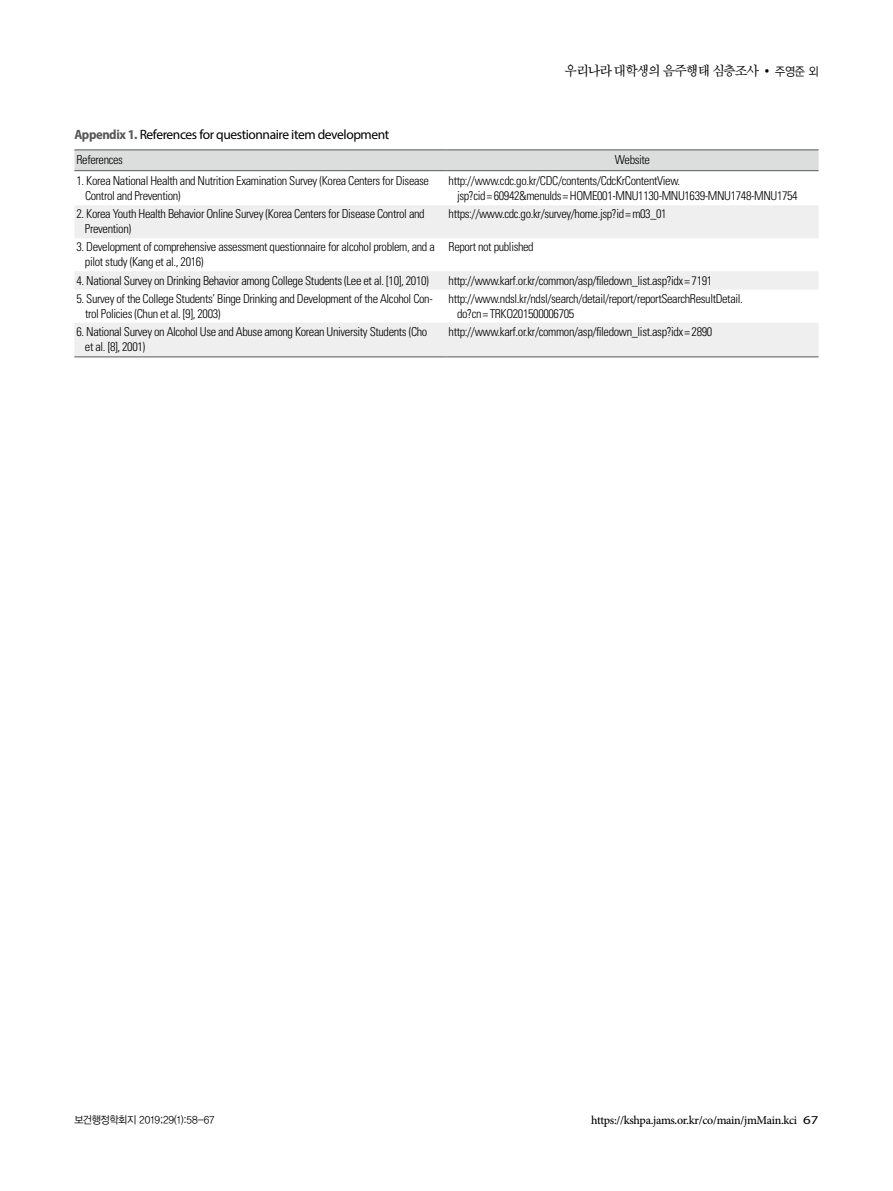
<style>
.page{position:relative;width:893px;height:1191px;background:#fff}
.page>*{position:absolute;margin:0;border:0;box-sizing:border-box;transform-origin:0 0}
.t1{font:14.25px "San Sw M";letter-spacing:-.05em;color:#000;scale:.95 1}
.t2{font:13.5px "Myriad Pro";letter-spacing:-.03em;color:#000}
.t3{font:300 condensed 12.3px/14.7px "Univers LT Std";letter-spacing:-.03em;color:#000}
.t4{font:500 12px "Minion Pro";letter-spacing:-.025em;color:#000}
.t5{font:10.5px "YDIYGO320";letter-spacing:-.035em;color:#000;scale:.95 1}
.s1{font-family:"Dotum"}
.s2{font-family:"YDIYGO320";font-size:12px}
.s3{font-weight:700;font-stretch:semi-condensed;color:#595757}
.s4{font-family:"Myriad Pro";font-weight:400}
</style>
<div class="page">
<div style="left:74px;top:151px;width:745px;height:19px;background:#dcdddd"></div>
<svg style="left:75px;top:205px;width:743px;height:151px;fill:#efefef"></svg>
<hr style="left:74px;top:150px;width:372px;height:1px;background:#595757">
<hr style="left:446px;top:150px;width:373px;height:1px;background:#595757">
<hr style="left:74px;top:170px;width:372px;height:1px;background:#595757">
<hr style="left:446px;top:170px;width:373px;height:1px;background:#595757">
<hr style="left:74px;top:356px;width:372px;height:1px;background:#595757">
<hr style="left:446px;top:356px;width:373px;height:1px;background:#595757">
<p class="t1" style="left:565px;top:64px;width:269px">우리나라 대학생의 음주행태 심층조사 <span class="s1">•</span> <span class="s2">주영준 외</span></p>
<p class="t2" style="left:74px;top:126px;width:316px"><span class="s3">Appendix 1.</span> References for questionnaire item development</p>
<p class="t3" style="left:76px;top:153px;width:48px">References</p>
<p class="t3" style="left:615px;top:153px;width:37px">Website</p>
<p class="t3" style="left:85px;top:174px;width:346px;text-indent:-8px">1. Korea National Health and Nutrition Examination Survey (Korea Centers for Disease<br>Control and Prevention)</p>
<p class="t3" style="left:457px;top:174px;width:342px;text-indent:-8px">http://www.cdc.go.kr/CDC/contents/CdcKrContentView.<br>jsp?cid= 60942&amp;menuIds= HOME001-MNU1130-MNU1639-MNU1748-MNU1754</p>
<p class="t3" style="left:85px;top:207px;width:341px;text-indent:-8px">2. Korea Youth Health Behavior Online Survey (Korea Centers for Disease Control and<br>Prevention)</p>
<p class="t3" style="left:449px;top:207px;width:220px">https://www.cdc.go.kr/survey/home.jsp?id= m03_01</p>
<p class="t3" style="left:85px;top:240px;width:351px;text-indent:-8px">3. Development of comprehensive assessment questionnaire for alcohol problem, and a pilot study (Kang et al., 2016)</p>
<p class="t3" style="left:449px;top:240px;width:87px">Report not published</p>
<p class="t3" style="left:76px;top:273px;width:354px">4. National Survey on Drinking Behavior among College Students (Lee et al. [10], 2010)</p>
<p class="t3" style="left:449px;top:273px;width:265px">http://www.karf.or.kr/common/asp/filedown_list.asp?idx= 7191</p>
<p class="t3" style="left:85px;top:291px;width:349px;text-indent:-9px">5. Survey of the College Students’ Binge Drinking and Development of the Alcohol Con&shy;trol Policies (Chun et al. [9], 2003)</p>
<p class="t3" style="left:457px;top:291px;width:287px;text-indent:-8px">http://www.ndsl.kr/ndsl/search/detail/report/reportSearchResultDetail. do?cn= TRKO201500006705</p>
<p class="t3" style="left:85px;top:324px;width:344px;text-indent:-8px">6. National Survey on Alcohol Use and Abuse among Korean University Students (Cho et al. [8], 2001)</p>
<p class="t3" style="left:449px;top:324px;width:265px">http://www.karf.or.kr/common/asp/filedown_list.asp?idx= 2890</p>
<p class="t5" style="left:74px;top:1113px;width:149px">보건행정학회지 2019;29(1):58-67</p>
<p class="t4" style="left:591px;top:1112px;width:229px">https://kshpa.jams.or.kr/co/main/jmMain.kci <span class="s4">67</span></p>
</div>
